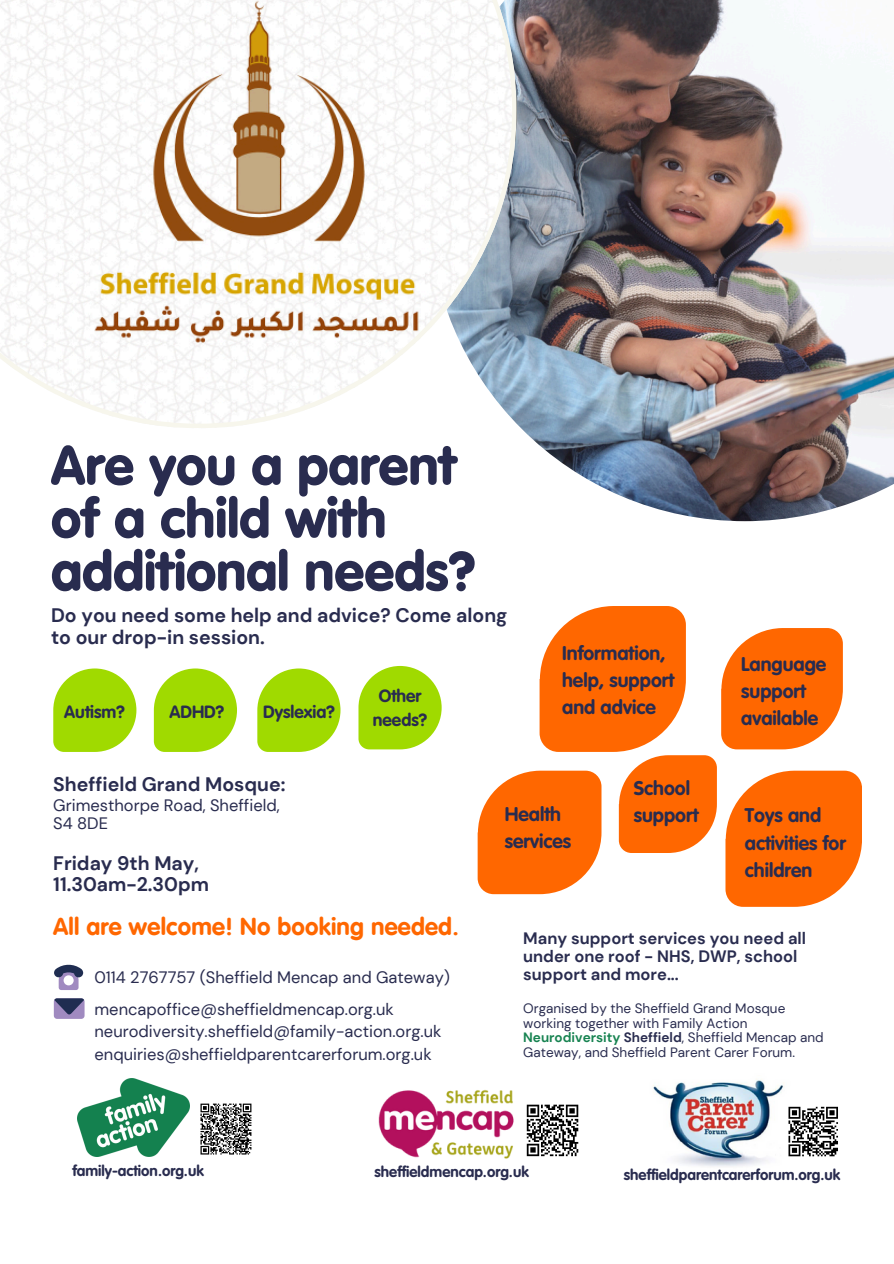
<style>
.page{position:relative;width:894px;height:1264px;background:#fff}
.page>*{position:absolute;margin:0;border:0;box-sizing:border-box;transform-origin:0 0}
.t1{font:900 54px/52.9px "VAG Rounded";color:#292c4f}
.t2{font:700 24.15px "VAG Rounded Std";letter-spacing:.01em;color:#ff6700}
.t3{font:700 19.5px/27px "VAG Rounded Std";color:#292c4f}
.t4{font:700 19.5px/21.5px "DM Sans";color:#292c4f}
.t5{font:700 17.4px/23.7px "VAG Rounded Std";color:#292c4f;text-align:center}
.t6{font:16.5px/22.5px "DM Sans";color:#292c4f}
.t7{font:700 16.5px/18px "DM Sans";color:#292c4f}
.t8{font:700 15px "VAG Rounded Std";color:#292c4f}
.t9{font:13.5px/14.7px "DM Sans";color:#292c4f}
.s1{font-weight:700;color:#178351}
.s2{font-weight:700}
</style>
<div class="page">
<img style="left:78px;top:1078px;width:111px;height:78px">
<img style="left:516px;top:0;width:377px;height:521px">
<div style="left:54px;top:998px;width:30px;height:20px;background:#a08ac0;border-radius:3px"></div>
<svg style="left:54px;top:998px;width:30px;height:16px"></svg>
<svg style="left:54px;top:964px;width:29px;height:26px"></svg>
<img style="left:653px;top:1080px;width:131px;height:87px">
<svg style="left:0;top:0;width:516px;height:428px"></svg>
<svg style="left:477px;top:606px;width:384px;height:300px"></svg>
<svg style="left:358px;top:666px;width:83px;height:83px;background:#afdf29"></svg>
<svg style="left:526px;top:1104px;width:53px;height:52px"></svg>
<svg style="left:788px;top:1106px;width:49px;height:50px"></svg>
<svg style="left:53px;top:668px;width:83px;height:83px"></svg>
<svg style="left:154px;top:668px;width:83px;height:83px"></svg>
<svg style="left:257px;top:668px;width:83px;height:83px"></svg>
<img style="left:378px;top:1090px;width:136px;height:69px">
<svg style="left:200px;top:1103px;width:52px;height:52px"></svg>
<h3 class="t1" style="left:51px;top:441px;width:426px">Are you a parent of a child with additional needs?</h3>
<p class="t4" style="left:51px;top:605px;width:457px">Do you need some help and advice? Come along to our drop-in session.</p>
<h3 class="t5" style="left:64px;top:701px;width:62px">Autism?</h3>
<h3 class="t5" style="left:169px;top:701px;width:56px">ADHD?</h3>
<h2 class="t5" style="left:263px;top:701px;width:73px">Dyslexia?</h2>
<h5 class="t5" style="left:373px;top:685px;width:56px">Other needs?</h5>
<h6 class="t3" style="left:562px;top:641px;width:113px">Information, help, support and advice</h6>
<p class="t4" style="left:53px;top:773px;width:233px">Sheffield Grand Mosque:</p>
<p class="t6" style="left:53px;top:796px;width:228px;line-height:18px">Grimesthorpe Road, Sheffield,<br>S4 8DE</p>
<p class="t4" style="left:53px;top:852px;width:157px">Friday 9th May,<br>11.30am-2.30pm</p>
<p class="t3" style="left:633px;top:776px;width:58px">School</p>
<p class="t3" style="left:504px;top:802px;width:58px">Health</p>
<p class="t3" style="left:633px;top:803px;width:66px">support</p>
<p class="t3" style="left:504px;top:829px;width:68px">services</p>
<p class="t3" style="left:741px;top:651px;width:87px">Language support available</p>
<p class="t3" style="left:744px;top:803px;width:102px">Toys and activities for children</p>
<h4 class="t2" style="left:53px;top:916px;width:407px">All are welcome! No booking needed.</h4>
<h5 class="t6" style="left:94px;top:966px;width:357px">0114 2767757 (Sheffield Mencap and Gateway)</h5>
<p class="t6" style="left:94px;top:997px;width:348px">mencapoffice@sheffieldmencap.org.uk neurodiversity.sheffield@family-action.org.uk enquiries@sheffieldparentcarerforum.org.uk</p>
<h3 class="t7" style="left:523px;top:929px;width:284px">Many support services you need all under one roof - NHS, DWP, school support and more...</h3>
<h3 class="t9" style="left:523px;top:1000px;width:302px">Organised by the Sheffield Grand Mosque working together with Family Action <span class="s1">Neurodiversity</span> <span class="s2">Sheffield</span>, Sheffield Mencap and Gateway, and Sheffield Parent Carer Forum.</h3>
<h5 class="t8" style="left:72px;top:1164px;width:133px">family-action.org.uk</h5>
<h5 class="t8" style="left:374px;top:1165px;width:156px">sheffieldmencap.org.uk</h5>
<h3 class="t8" style="left:623px;top:1167px;width:218px">sheffieldparentcarerforum.org.uk</h3>
</div>
